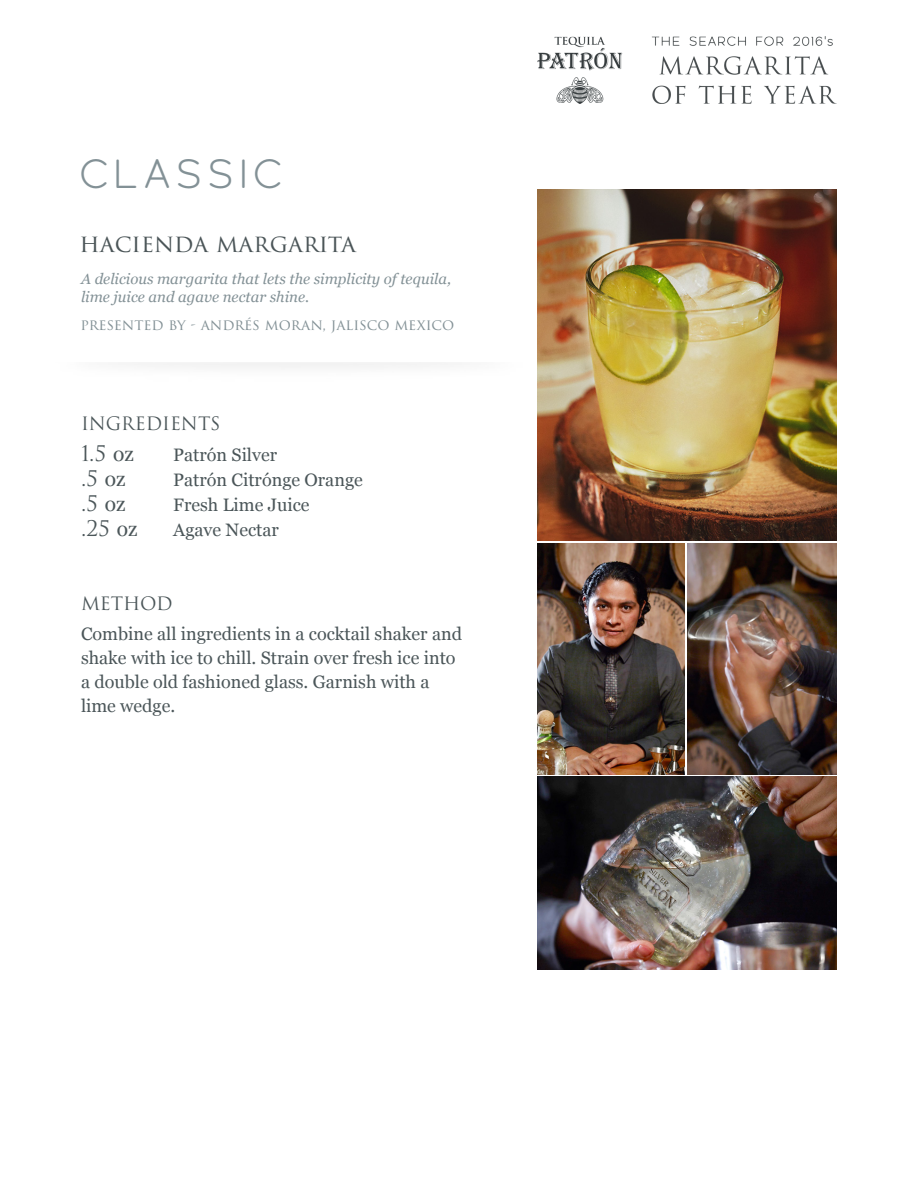
<style>
.page{position:relative;width:918px;height:1188px;background:#fff}
.page>*{position:absolute;margin:0;border:0;box-sizing:border-box;transform-origin:0 0}
.t1{font:300 42px "Polly Rounded";letter-spacing:.07em;color:#839196}
.t2{font:24px "Trajan Pro 3";color:#4b5558}
.t3{font:21px "Trajan Pro 3";color:#4b5659}
.t4{font:18px/24px "Georgia";color:#4b5659}
.t5{font:18px "Trajan Pro";color:#4b5659}
.t6{font:italic 15px/18px "Georgia";color:#839196}
.t7{font:15px "Trajan Pro 3";color:#839196}
.s1{font-family:"Georgia"}
</style>
<div class="page">
<img style="left:538px;top:189px;width:299px;height:352px">
<img style="left:538px;top:777px;width:299px;height:192px">
<img style="left:687px;top:543px;width:150px;height:231px">
<img style="left:538px;top:543px;width:147px;height:231px">
<img style="left:538px;top:36px;width:299px;height:68px">
<p class="t1" style="left:78px;top:148px;width:207px">CLASSIC</p>
<p class="t2" style="left:80px;top:227px;width:278px">HACIENDA MARGARITA</p>
<p class="t6" style="left:81px;top:269px;width:372px">A delicious margarita that lets the simplicity of tequila, lime juice and agave nectar shine.</p>
<p class="t7" style="left:80px;top:315px;width:375px">PRESENTED BY - ANDRÉS MORAN, JALISCO MEXICO</p>
<p class="t5" style="left:81px;top:412px;width:141px">INGREDIENTS</p>
<p class="t3" style="left:81px;top:439px;width:54px">1.5 <span class="s1">oz</span></p>
<p class="t3" style="left:81px;top:464px;width:46px">.5 <span class="s1">oz</span></p>
<p class="t3" style="left:81px;top:489px;width:46px">.5 <span class="s1">oz</span></p>
<p class="t3" style="left:81px;top:514px;width:58px">.25 <span class="s1">oz</span></p>
<p class="t4" style="left:173px;top:442px;width:105px">Patrón Silver</p>
<p class="t4" style="left:173px;top:467px;width:191px">Patrón Citrónge Orange</p>
<p class="t4" style="left:173px;top:492px;width:138px">Fresh Lime Juice</p>
<p class="t4" style="left:173px;top:517px;width:107px">Agave Nectar</p>
<p class="t5" style="left:81px;top:592px;width:93px">METHOD</p>
<p class="t4" style="left:81px;top:621px;width:383px">Combine all ingredients in a cocktail shaker and shake with ice to chill. Strain over fresh ice into a double old fashioned glass. Garnish with a lime wedge.</p>
</div>
